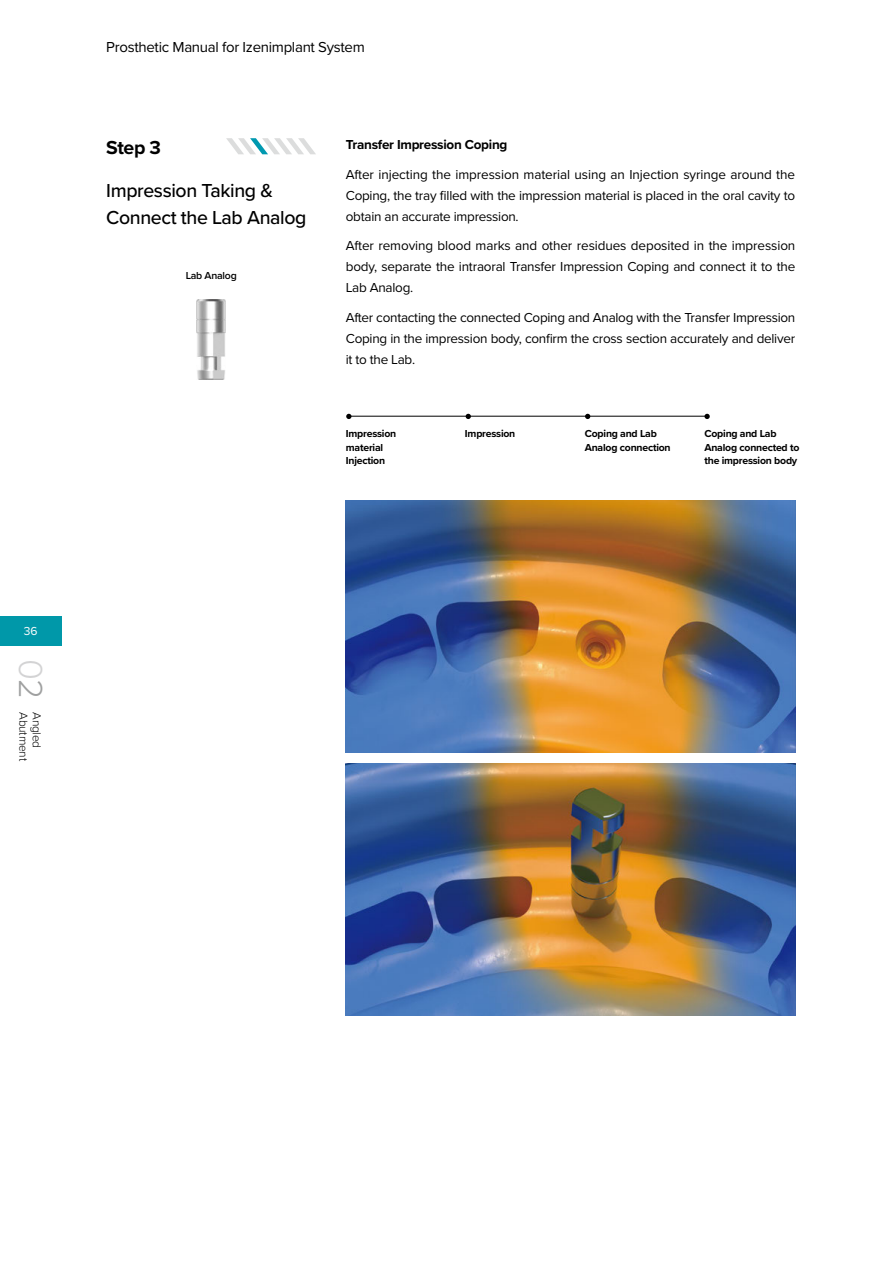
<style>
.page{position:relative;width:893px;height:1263px;background:#fff}
.page>*{position:absolute;margin:0;border:0;box-sizing:border-box;transform-origin:0 0}
.t1{font:300 34.5px "Proxima Nova";color:#d3d3d4}
.t2{font:500 19.5px/27px "Proxima Nova";letter-spacing:-.02em;color:#000}
.t3{font:700 19.5px "Proxima Nova";color:#000}
.t4{font:15px "Proxima Nova";letter-spacing:-.02em;color:#000}
.t5{font:13.5px/21px "Proxima Nova";letter-spacing:-.02em;color:#000;text-align:justify}
.t6{font:700 13.5px "Proxima Nova";letter-spacing:-.02em;color:#000}
.t7{font:300 12px "Proxima Nova";letter-spacing:-.02em;color:#000}
.t8{font:12px "Proxima Nova";color:#fff}
.t9{font:700 10.5px/13.5px "Proxima Nova";letter-spacing:-.02em;color:#000}
.t10{font:600 10.5px "Proxima Nova";letter-spacing:-.02em;color:#000}
.s1{color:#9fa0a0}
</style>
<div class="page">
<div style="left:0;top:617px;width:61px;height:29px;background:#0098a9"></div>
<svg style="left:346px;top:414px;width:5px;height:5px"></svg>
<svg style="left:466px;top:414px;width:5px;height:5px"></svg>
<svg style="left:585px;top:414px;width:5px;height:5px"></svg>
<svg style="left:704px;top:414px;width:6px;height:5px"></svg>
<hr style="left:347px;top:416px;width:360px;height:1px;background:#000">
<svg style="left:226px;top:138px;width:90px;height:16px"></svg>
<img style="left:197px;top:299px;width:29px;height:81px">
<img style="left:346px;top:500px;width:449px;height:252px">
<img style="left:346px;top:763px;width:449px;height:252px">
<p class="t4" style="left:106px;top:36px;width:260px">Prosthetic Manual for Izenimplant System</p>
<h2 class="t3" style="left:106px;top:133px;width:56px">Step 3</h2>
<h2 class="t2" style="left:106px;top:176px;width:202px">Impression Taking &amp;<br>Connect the Lab Analog</h2>
<p class="t10" style="left:186px;top:268px;width:53px">Lab Analog</p>
<p class="t6" style="left:346px;top:135px;width:163px">Transfer Impression Coping</p>
<p class="t5" style="left:346px;top:163px;width:451px">After injecting the impression material using an Injection syringe around the Coping, the tray filled with the impression material is placed in the oral cavity to obtain an accurate impression.</p>
<p class="t5" style="left:346px;top:235px;width:451px">After removing blood marks and other residues deposited in the impression body, separate the intraoral Transfer Impression Coping and connect it to the Lab Analog.</p>
<p class="t5" style="left:346px;top:306px;width:451px">After contacting the connected Coping and Analog with the Transfer Impression Coping in the impression body, confirm the cross section accurately and deliver it to the Lab.</p>
<p class="t9" style="left:346px;top:427px;width:52px">Impression material<br>Injection</p>
<p class="t9" style="left:465px;top:427px;width:52px">Impression</p>
<p class="t9" style="left:585px;top:427px;width:87px">Coping and Lab<br>Analog connection</p>
<p class="t9" style="left:704px;top:427px;width:96px">Coping and Lab<br>Analog connected to the impression body</p>
<p class="t8" style="left:24px;top:622px;width:15px">36</p>
<h1 class="t1" style="left:56px;top:658px;width:43px;rotate:90deg">0<span class="s1">2</span></h1>
<p class="t7" style="left:32px;top:712px;width:50px;rotate:90deg">Abutment</p>
<p class="t7" style="left:46px;top:712px;width:38px;rotate:90deg">Angled</p>
</div>
